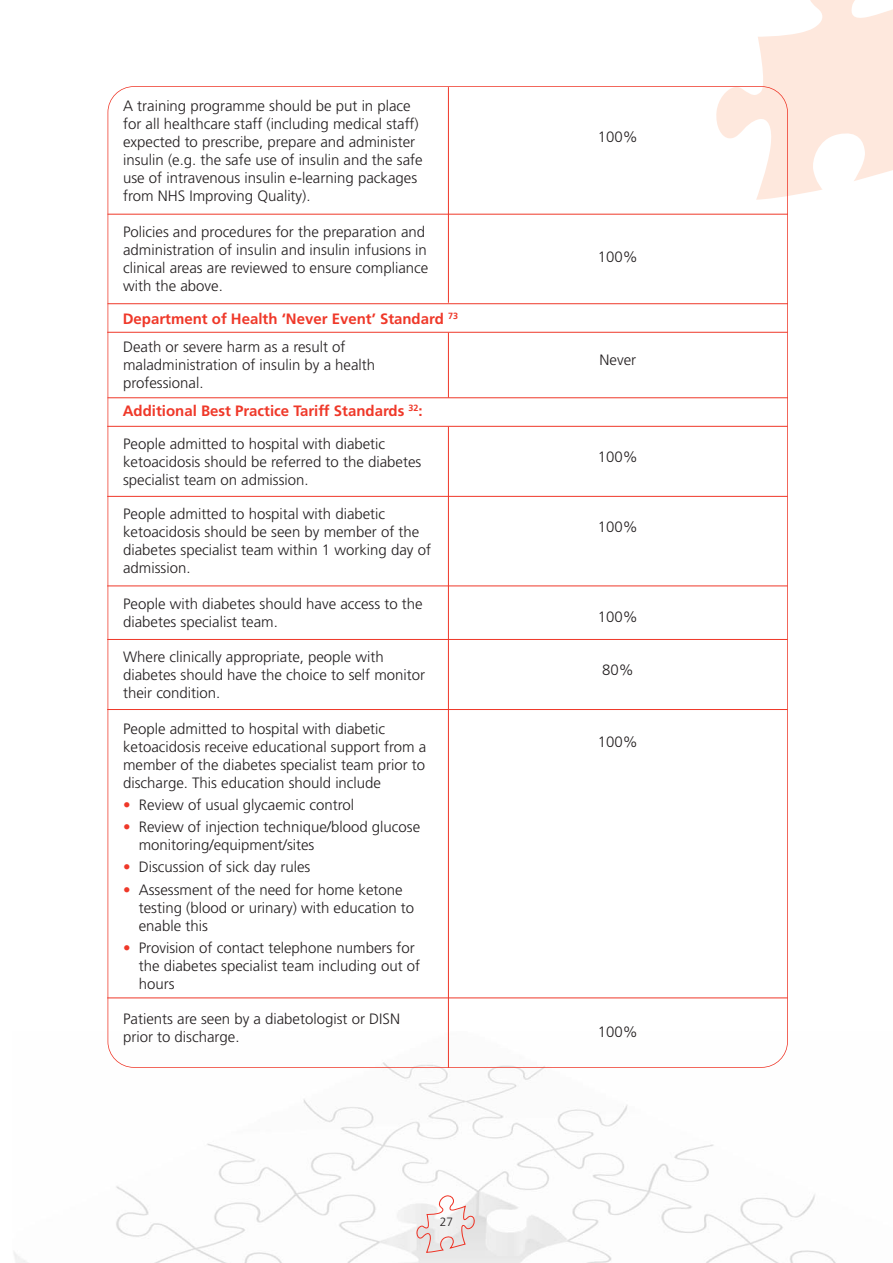
<style>
.page{position:relative;width:893px;height:1263px;background:#fff}
.page>*{position:absolute;margin:0;border:0;box-sizing:border-box;transform-origin:0 0}
.t1{font:300 15px/18px "Frutiger";color:#231f20}
.t2{font:700 15px "Frutiger";color:#ef3829}
.t3{font:300 12px "Frutiger";color:#231f20}
.s1{color:#ef3829}
</style>
<div class="page">
<img style="left:14px;top:1031px;width:822px;height:232px">
<svg style="left:716px;top:0;width:177px;height:200px"></svg>
<svg style="left:416px;top:1194px;width:59px;height:59px"></svg>
<hr style="left:448px;top:87px;width:1px;height:216px;background:#ef3829">
<hr style="left:448px;top:333px;width:1px;height:65px;background:#ef3829">
<hr style="left:448px;top:427px;width:1px;height:641px;background:#ef3829">
<hr style="left:108px;top:214px;width:680px;height:1px;background:#ef3829">
<hr style="left:108px;top:303px;width:680px;height:1px;background:#ef3829">
<hr style="left:108px;top:397px;width:680px;height:1px;background:#ef3829">
<hr style="left:107px;top:332px;width:681px;height:1px;background:#ef3829">
<hr style="left:107px;top:426px;width:681px;height:1px;background:#ef3829">
<hr style="left:107px;top:496px;width:681px;height:1px;background:#ef3829">
<hr style="left:107px;top:585px;width:681px;height:1px;background:#ef3829">
<hr style="left:107px;top:639px;width:681px;height:1px;background:#ef3829">
<hr style="left:107px;top:709px;width:681px;height:1px;background:#ef3829">
<hr style="left:107px;top:997px;width:681px;height:1px;background:#ef3829">
<p class="t1" style="left:123px;top:98px;width:301px">A training programme should be put in place for all healthcare staff (including medical staff) expected to prescribe, prepare and administer insulin (e.g. the safe use of insulin and the safe use of intravenous insulin e-learning packages from NHS Improving Quality).</p>
<p class="t1" style="left:123px;top:224px;width:307px">Policies and procedures for the preparation and administration of insulin and insulin infusions in clinical areas are reviewed to ensure compliance with the above.</p>
<p class="t2" style="left:123px;top:312px;width:337px">Department of Health ‘Never Event’ Standard <sup>73</sup></p>
<p class="t1" style="left:123px;top:339px;width:254px">Death or severe harm as a result of maladministration of insulin by a health professional.</p>
<p class="t2" style="left:123px;top:405px;width:301px">Additional Best Practice Tariff Standards <sup>32</sup>:</p>
<p class="t1" style="left:123px;top:436px;width:300px">People admitted to hospital with diabetic ketoacidosis should be referred to the diabetes specialist team on admission.</p>
<p class="t1" style="left:123px;top:506px;width:309px">People admitted to hospital with diabetic ketoacidosis should be seen by member of the diabetes specialist team within 1 working day of admission.</p>
<p class="t1" style="left:123px;top:596px;width:301px">People with diabetes should have access to the diabetes specialist team.</p>
<p class="t1" style="left:123px;top:649px;width:304px">Where clinically appropriate, people with diabetes should have the choice to self monitor their condition.</p>
<p class="t1" style="left:123px;top:720px;width:305px">People admitted to hospital with diabetic ketoacidosis receive educational support from a member of the diabetes specialist team prior to discharge. This education should include</p>
<p class="t1" style="left:123px;top:797px;width:233px"><span class="s1">•</span> Review of usual glycaemic control</p>
<p class="t1" style="left:139px;top:819px;width:283px;text-indent:-16px"><span class="s1">•</span> Review of injection technique/blood glucose monitoring/equipment/sites</p>
<p class="t1" style="left:123px;top:859px;width:189px"><span class="s1">•</span> Discussion of sick day rules</p>
<p class="t1" style="left:139px;top:881px;width:277px;text-indent:-16px"><span class="s1">•</span> Assessment of the need for home ketone testing (blood or urinary) with education to enable this</p>
<p class="t1" style="left:139px;top:940px;width:283px;text-indent:-16px"><span class="s1">•</span> Provision of contact telephone numbers for the diabetes specialist team including out of hours</p>
<p class="t1" style="left:123px;top:1011px;width:278px">Patients are seen by a diabetologist or DISN prior to discharge.</p>
<p class="t3" style="left:440px;top:1217px;width:15px">27</p>
<p class="t1" style="left:598px;top:129px;width:41px">100%</p>
<p class="t1" style="left:598px;top:249px;width:41px">100%</p>
<p class="t1" style="left:600px;top:352px;width:38px">Never</p>
<p class="t1" style="left:598px;top:449px;width:41px">100%</p>
<p class="t1" style="left:598px;top:519px;width:41px">100%</p>
<p class="t1" style="left:598px;top:609px;width:41px">100%</p>
<p class="t1" style="left:602px;top:662px;width:33px">80%</p>
<p class="t1" style="left:598px;top:734px;width:41px">100%</p>
<p class="t1" style="left:598px;top:1024px;width:41px">100%</p>
</div>
